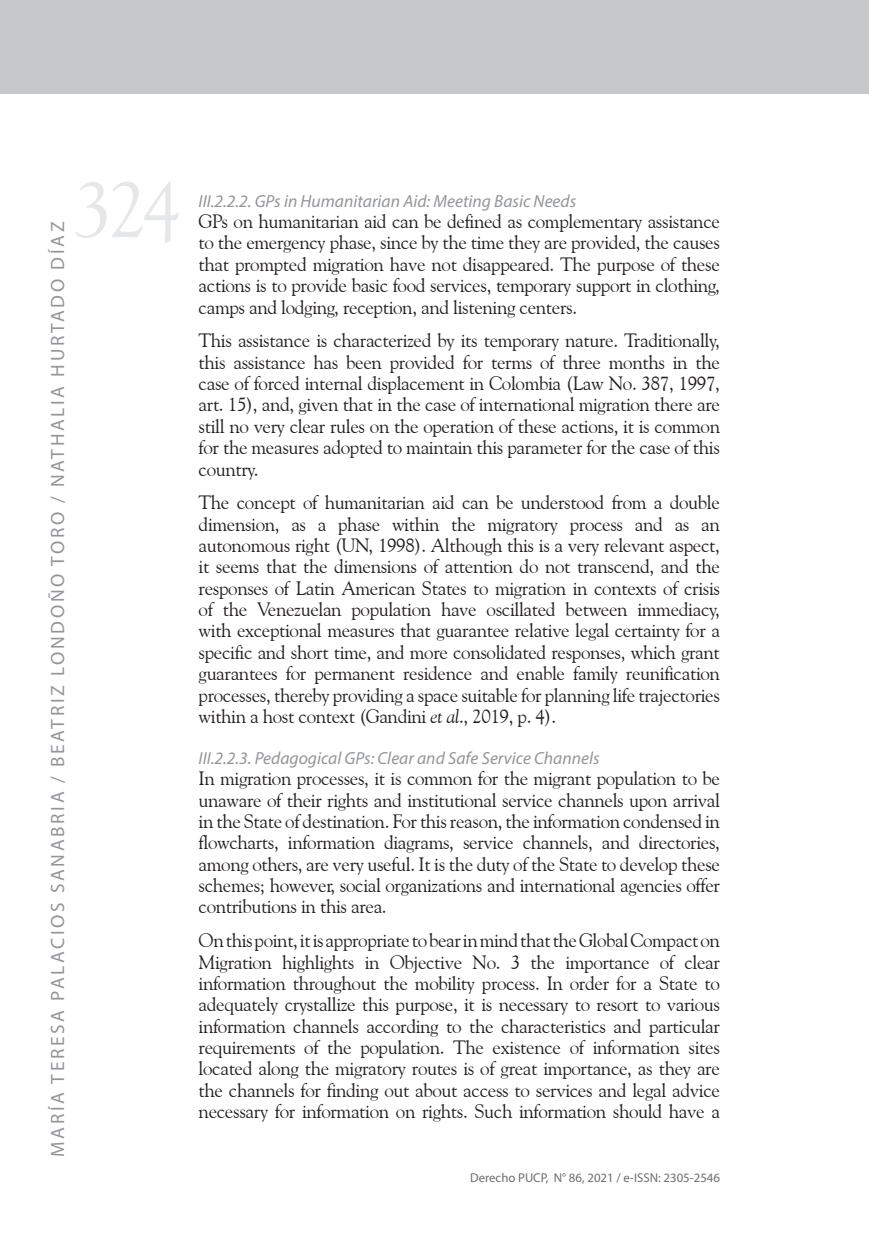
<style>
.page{position:relative;width:869px;height:1256px;background:#fff}
.page>*{position:absolute;margin:0;border:0;box-sizing:border-box;transform-origin:0 0}
.t1{font:78.75px "Goudy Old Style BT";color:#e6e7e9}
.t2{font:19.25px/21.3px "Goudy Old Style BT";letter-spacing:-.02em;color:#231f20;text-align:justify}
.t3{font:19.25px "Myriad Pro";letter-spacing:.14em;color:#939598}
.t4{font:italic 17.5px "Myriad Pro";color:#939598}
.t5{font:12.78px "Myriad Pro";color:#6c6d70}
.s1{font-style:italic}
</style>
<div class="page">
<div style="left:843px;top:0;width:25px;height:94px;background:#c7c8ca"></div>
<div style="left:0;top:0;width:843px;height:94px;background:#c7c8ca"></div>
<p class="t3" style="left:46px;top:1156px;width:936px;rotate:-90deg">MARÍA TERESA PALACIOS SANABRIA / BEATRIZ LONDOÑO TORO / NATHALIA HURTADO DÍAZ</p>
<h1 class="t1" style="left:74px;top:161px;width:109px">324</h1>
<p class="t4" style="left:198px;top:190px;width:379px">III.2.2.2. GPs in Humanitarian Aid: Meeting Basic Needs</p>
<p class="t2" style="left:198px;top:210px;width:522px">GPs on humanitarian aid can be defined as complementary assistance to the emergency phase, since by the time they are provided, the causes that prompted migration have not disappeared. The purpose of these actions is to provide basic food services, temporary support in clothing, camps and lodging, reception, and listening centers.</p>
<p class="t2" style="left:198px;top:329px;width:522px">This assistance is characterized by its temporary nature. Traditionally, this assistance has been provided for terms of three months in the case of forced internal displacement in Colombia (Law No. 387, 1997, art. 15), and, given that in the case of international migration there are still no very clear rules on the operation of these actions, it is common for the measures adopted to maintain this parameter for the case of this country.</p>
<p class="t2" style="left:198px;top:491px;width:522px">The concept of humanitarian aid can be understood from a double dimension, as a phase within the migratory process and as an autonomous right (UN, 1998). Although this is a very relevant aspect, it seems that the dimensions of attention do not transcend, and the responses of Latin American States to migration in contexts of crisis of the Venezuelan population have oscillated between immediacy, with exceptional measures that guarantee relative legal certainty for a specific and short time, and more consolidated responses, which grant guarantees for permanent residence and enable family reunification processes, thereby providing a space suitable for planning life trajectories within a host context (Gandini <span class="s1">et al</span>., 2019, p. 4).</p>
<p class="t4" style="left:198px;top:747px;width:402px">III.2.2.3. Pedagogical GPs: Clear and Safe Service Channels</p>
<p class="t2" style="left:198px;top:767px;width:522px">In migration processes, it is common for the migrant population to be unaware of their rights and institutional service channels upon arrival in the State of destination. For this reason, the information condensed in flowcharts, information diagrams, service channels, and directories, among others, are very useful. It is the duty of the State to develop these schemes; however, social organizations and international agencies offer contributions in this area.</p>
<p class="t2" style="left:198px;top:929px;width:522px">On this point, it is appropriate to bear in mind that the Global Compact on Migration highlights in Objective No. 3 the importance of clear information throughout the mobility process. In order for a State to adequately crystallize this purpose, it is necessary to resort to various information channels according to the characteristics and particular requirements of the population. The existence of information sites located along the migratory routes is of great importance, as they are the channels for finding out about access to services and legal advice necessary for information on rights. Such information should have a</p>
<p class="t5" style="left:470px;top:1168px;width:251px">Derecho PUCP, N° 86, 2021 / e-ISSN: 2305-2546</p>
</div>
